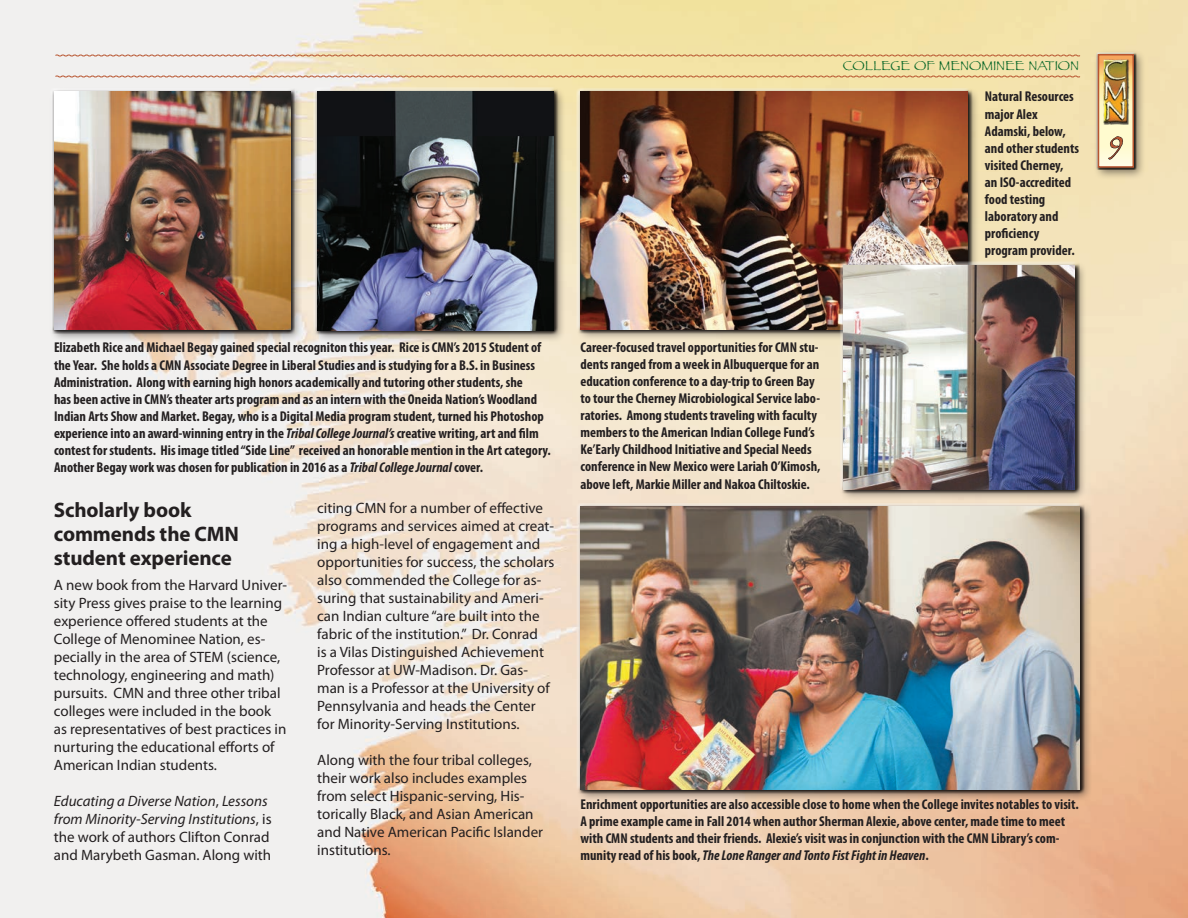
<style>
.page{position:relative;width:1188px;height:918px;background:#fff}
.page>*{position:absolute;margin:0;border:0;box-sizing:border-box;transform-origin:0 0}
.t1{font:27px "Papyrus";color:#b85530}
.subhead{font:700 21px/24px "Myriad Pro";letter-spacing:-.005em;color:#231f20}
.text{font:15px/18px "Myriad Pro";color:#231f20}
.text-2{font:italic 15px/18px "Myriad Pro";color:#231f20}
.sidebar{font:700 condensed 14.25px/17.1px "Myriad Pro";color:#231f20}
.t2{font:13.5px "Papyrus";color:#006224}
.s1{font-style:italic}
.s2{font-style:normal}
</style>
<div class="page">
<img style="left:0;top:0;width:1188px;height:918px">
<div style="left:1093px;top:50px;width:53px;height:130px;background:#231f20;opacity:.55"></div>
<div style="left:1096px;top:52px;width:41px;height:118px;background:#231f20;opacity:.75"></div>
<svg style="left:1101px;top:57px;width:30px;height:108px"></svg>
<div style="left:1098px;top:54px;width:36px;height:114px;border:2px solid #b85530"></div>
<div style="left:1103px;top:60px;width:26px;height:65px;background:#231f20;opacity:.75"></div>
<div style="left:1102px;top:58px;width:27px;height:66px;background:#f6a65d"></div>
<div style="left:1102px;top:59px;width:28px;height:65px;background:#231f20;opacity:.75"></div>
<svg style="left:55px;top:54px;width:1026px;height:3px;background:#dcb087"></svg>
<svg style="left:55px;top:75px;width:1026px;height:3px;background:#dcb18a"></svg>
<svg style="left:1108px;top:129px;width:15px;height:31px"></svg>
<div style="left:576px;top:87px;width:404px;height:255px;background:#231f20;opacity:.55"></div>
<div style="left:577px;top:89px;width:395px;height:245px;background:#231f20;opacity:.75"></div>
<img style="left:580px;top:92px;width:388px;height:237px">
<div style="left:839px;top:261px;width:248px;height:241px;background:#231f20;opacity:.55"></div>
<div style="left:840px;top:262px;width:240px;height:232px;background:#231f20;opacity:.75"></div>
<img style="left:844px;top:266px;width:231px;height:223px">
<div style="left:576px;top:502px;width:516px;height:300px;background:#231f20;opacity:.55"></div>
<div style="left:577px;top:503px;width:507px;height:291px;background:#231f20;opacity:.75"></div>
<img style="left:580px;top:507px;width:500px;height:282px">
<div style="left:50px;top:87px;width:252px;height:255px;background:#231f20;opacity:.55"></div>
<div style="left:51px;top:89px;width:244px;height:245px;background:#231f20;opacity:.75"></div>
<img style="left:54px;top:92px;width:236px;height:238px">
<div style="left:313px;top:87px;width:253px;height:255px;background:#231f20;opacity:.55"></div>
<div style="left:314px;top:89px;width:244px;height:246px;background:#231f20;opacity:.75"></div>
<img style="left:317px;top:92px;width:237px;height:238px">
<p class="t2" style="left:843px;top:57px;width:238px">COLLEGE OF MENOMINEE NATION</p>
<p class="sidebar" style="left:985px;top:88px;width:96px">Natural Resources major Alex<br>Adamski, below, and other students visited Cherney, an ISO-accredited food testing laboratory and proficiency program provider.</p>
<h1 class="t1" style="left:1109px;top:129px;width:16px">9</h1>
<p class="sidebar" style="left:54px;top:339px;width:498px">Elizabeth Rice and Michael Begay gained special recogniton this year. Rice is CMN’s 2015 Student of the Year. She holds a CMN Associate Degree in Liberal Studies and is studying for a B.S. in Business Administration. Along with earning high honors academically and tutoring other students, she<br>has been active in CMN’s theater arts program and as an intern with the Oneida Nation’s Woodland Indian Arts Show and Market. Begay, who is a Digital Media program student, turned his Photoshop experience into an award-winning entry in the <span class="s1">Tribal College Journal’s</span> creative writing, art and film contest for students. His image titled “Side Line” received an honorable mention in the Art category.<br>Another Begay work was chosen for publication in 2016 as a <span class="s1">Tribal College Journal</span> cover.</p>
<p class="sidebar" style="left:580px;top:338px;width:242px">Career-focused travel opportunities for CMN stu&shy;dents ranged from a week in Albuquerque for an education conference to a day-trip to Green Bay to tour the Cherney Microbiological Service labo&shy;ratories. Among students traveling with faculty members to the American Indian College Fund’s Ke’Early Childhood Initiative and Special Needs conference in New Mexico were Lariah O’Kimosh, above left, Markie Miller and Nakoa Chiltoskie.</p>
<p class="subhead" style="left:54px;top:497px;width:187px">Scholarly book commends the CMN student experience</p>
<p class="text" style="left:54px;top:576px;width:235px">A new book from the Harvard Univer&shy;sity Press gives praise to the learning experience offered students at the College of Menominee Nation, es&shy;pecially in the area of STEM (science, technology, engineering and math) pursuits. CMN and three other tribal colleges were included in the book as representatives of best practices in nurturing the educational efforts of American Indian students.</p>
<p class="text-2" style="left:54px;top:792px;width:219px">Educating a Diverse Nation<span class="s2">,</span> Lessons from Minority-Serving Institutions<span class="s2">, is the work of authors Clifton Conrad and Marybeth Gasman. Along with</span></p>
<p class="text" style="left:317px;top:499px;width:239px">citing CMN for a number of effective programs and services aimed at creat&shy;ing a high-level of engagement and opportunities for success, the scholars also commended the College for as&shy;suring that sustainability and Ameri&shy;can Indian culture “are built into the fabric of the institution.” Dr. Conrad<br>is a Vilas Distinguished Achievement Professor at UW-Madison. Dr. Gas&shy;man is a Professor at the University of Pennsylvania and heads the Center for Minority-Serving Institutions.</p>
<p class="text" style="left:317px;top:751px;width:227px">Along with the four tribal colleges, their work also includes examples from select Hispanic-serving, His&shy;torically Black, and Asian American and Native American Pacific Islander institutions.</p>
<p class="sidebar" style="left:580px;top:795px;width:500px">Enrichment opportunities are also accessible close to home when the College invites notables to visit.<br>A prime example came in Fall 2014 when author Sherman Alexie, above center, made time to meet with CMN students and their friends. Alexie’s visit was in conjunction with the CMN Library’s com&shy;munity read of his book, <span class="s1">The Lone Ranger and Tonto Fist Fight in Heaven</span>.</p>
</div>
